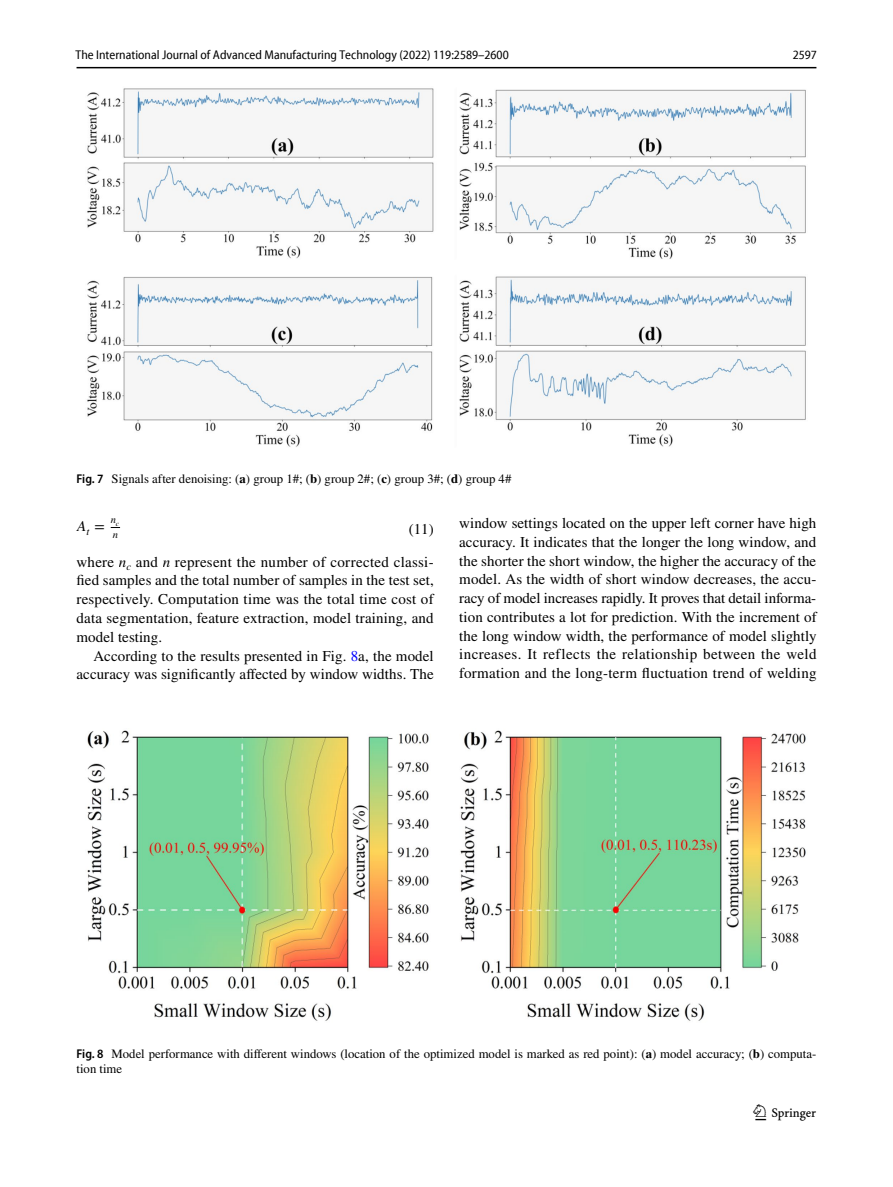
<style>
.page{position:relative;width:893px;height:1187px;background:#fff}
.page>*{position:absolute;margin:0;border:0;box-sizing:border-box;transform-origin:0 0}
.t1{font:22.5px "Springnew Regular 3";color:#000}
.t2{font:15px/18.8px "STIX";letter-spacing:.005em;color:#000;text-align:justify}
.t3{font:15px "STIX General Italic 28";color:#000}
.t4{font:12.75px/15px "STIX";color:#000}
.t5{font:semi-condensed 12.75px "Myriad Pro Unic";color:#000}
.t6{font:10.5px/15.1px "STIX General Italic 28";color:#000}
.s1{font-family:"Myriad Pro";font-weight:600;font-stretch:semi-condensed}
.s2{font-weight:700}
.s3{font-family:"STIX Math Regular 17"}
.s4{font-family:"STIX General Italic 26"}
.s5{font-family:"STIX General Italic 27"}
.s6{color:#00f}
</style>
<div class="page">
<hr style="left:77px;top:67px;width:739px;height:1px;background:#000">
<img style="left:87px;top:88px;width:719px;height:359px">
<img style="left:87px;top:730px;width:719px;height:291px">
<p class="t5" style="left:76px;top:50px;width:435px">The International Journal of Advanced Manufacturing Technology (2022) 119:2589–2600</p>
<p class="t5" style="left:793px;top:50px;width:26px">2597</p>
<p class="t4" style="left:77px;top:472px;width:436px"><span class="s1">Fig. 7</span> Signals after denoising: (<span class="s2">a</span>) group 1#; (<span class="s2">b</span>) group 2#; (<span class="s2">c</span>) group 3#; (<span class="s2">d</span>) group 4#</p>
<p class="t6" style="left:111px;top:513px;width:10px">n<sub>c </sub>n</p>
<p class="t2" style="left:459px;top:514px;width:359px">window settings located on the upper left corner have high accuracy. It indicates that the longer the long window, and the shorter the short window, the higher the accuracy of the model. As the width of short window decreases, the accu&shy;racy of model increases rapidly. It proves that detail informa&shy;tion contributes a lot for prediction. With the increment of the long window width, the performance of model slightly increases. It reflects the relationship between the weld formation and the long-term fluctuation trend of welding</p>
<p class="t3" style="left:77px;top:521px;width:29px">A<sub>t</sub> <span class="s3">=</span></p>
<p class="t2" style="left:409px;top:520px;width:26px">(11)</p>
<p class="t2" style="left:77px;top:553px;width:359px">where <span class="s4">n</span><sub>c</sub> and <span class="s5">n</span> represent the number of corrected classi&shy;fied samples and the total number of samples in the test set, respectively. Computation time was the total time cost of data segmentation, feature extraction, model training, and model testing.</p>
<p class="t2" style="left:77px;top:647px;width:359px;text-align:right">According to the results presented in Fig. <span class="s6">8</span>a, the model accuracy was significantly affected by window widths. The</p>
<p class="t4" style="left:77px;top:1046px;width:741px"><span class="s1">Fig. 8</span> Model performance with different windows (location of the optimized model is marked as red point): (<span class="s2">a</span>) model accuracy; (<span class="s2">b</span>) computa&shy;tion time</p>
<h1 class="t1" style="left:755px;top:1104px;width:62px">1 3</h1>
</div>
